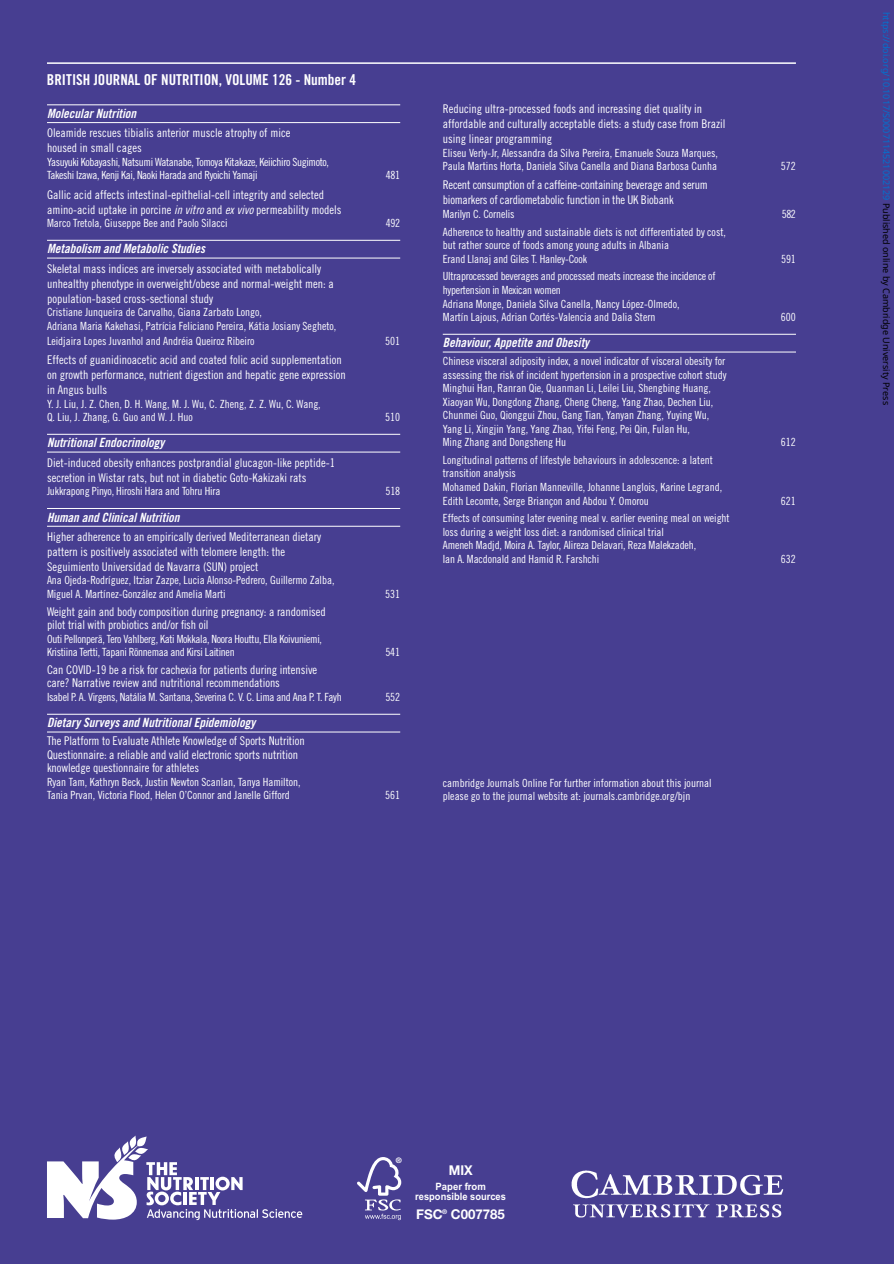
<style>
.page{position:relative;width:894px;height:1264px;background:#fff}
.page>*{position:absolute;margin:0;border:0;box-sizing:border-box;transform-origin:0 0}
.t1{font:15px "Trade Gothic LT Std Bd Cn 20";color:#fff}
.t2{font:700 13.5px "Helvetica Neue";color:#fff}
.t3{font:700 13.5px "Helvetica Neue";color:#fff;scale:.95 1}
.t4{font:12.75px "Trade Gothic LT Std Bd Cn 20 Obl";color:#fff}
.t5{font:12px/15px "Trade Gothic LT Std Cn 18";color:#fff}
.t6{font:11.25px/13.5px "Trade Gothic LT Std Cn 18";color:#fff}
.t7{font:11.25px/13.5px "Trade Gothic LT Std Cn 18";letter-spacing:-.02em;color:#fff}
.t8{font:11.25px/13.5px "Trade Gothic LT Std Cn 18";letter-spacing:-.025em;color:#fff}
.t9{font:11.25px/13.5px "Trade Gothic LT Std Cn 18";letter-spacing:-.03em;color:#fff}
.t10{font:700 10.2px "Arial";color:#fff;scale:.91 1}
.t11{font:700 10.05px "Arial";color:#fff;scale:.95 1}
.t12{font:9px "Noto Sans";color:#0172cf}
.t13{font:700 7.65px "Helvetica Neue";color:#fff}
.s1{font-family:"Trade Gothic LT Std Cn 18 Obl"}
.s2{color:#000}
.s3{font-size:13.35px}
</style>
<div class="page">
<div style="left:0;top:0;width:893px;height:1263px;background:#473e91"></div>
<hr style="left:47px;top:62px;width:748px;height:2px;background:#fff">
<img style="left:571px;top:1170px;width:212px;height:48px">
<svg style="left:357px;top:1157px;width:44px;height:62px"></svg>
<svg style="left:47px;top:1135px;width:255px;height:84px"></svg>
<hr style="left:47px;top:104px;width:353px;height:1px;background:#fff">
<hr style="left:47px;top:122px;width:353px;height:1px;background:#fff">
<hr style="left:47px;top:240px;width:353px;height:1px;background:#fff">
<hr style="left:47px;top:258px;width:353px;height:1px;background:#fff">
<hr style="left:47px;top:434px;width:353px;height:1px;background:#fff">
<hr style="left:47px;top:451px;width:353px;height:1px;background:#fff">
<hr style="left:47px;top:508px;width:353px;height:1px;background:#fff">
<hr style="left:47px;top:526px;width:353px;height:1px;background:#fff">
<hr style="left:47px;top:713px;width:353px;height:1px;background:#fff">
<hr style="left:47px;top:731px;width:353px;height:1px;background:#fff">
<hr style="left:442px;top:334px;width:353px;height:1px;background:#fff">
<hr style="left:442px;top:351px;width:353px;height:1px;background:#fff">
<h1 class="t1" style="left:47px;top:71px;width:311px">BRITISH JOURNAL OF NUTRITION, VOLUME 126 - Number 4</h1>
<p class="t4" style="left:47px;top:106px;width:91px">Molecular Nutrition</p>
<p class="t5" style="left:47px;top:125px;width:245px">Oleamide rescues tibialis anterior muscle atrophy of mice housed in small cages</p>
<p class="t9" style="left:47px;top:155px;width:283px">Yasuyuki Kobayashi, Natsumi Watanabe, Tomoya Kitakaze, Keiichiro Sugimoto,<br>Takeshi Izawa, Kenji Kai, Naoki Harada and Ryoichi Yamaji</p>
<p class="t6" style="left:385px;top:168px;width:16px">481</p>
<p class="t5" style="left:47px;top:186px;width:296px">Gallic acid affects intestinal-epithelial-cell integrity and selected amino-acid uptake in porcine <span class="s1">in vitro</span> and <span class="s1">ex vivo</span> permeability models</p>
<p class="t6" style="left:47px;top:216px;width:182px">Marco Tretola, Giuseppe Bee and Paolo Silacci</p>
<p class="t6" style="left:385px;top:216px;width:16px">492</p>
<p class="t4" style="left:47px;top:241px;width:159px">Metabolism and Metabolic Studies</p>
<p class="t5" style="left:47px;top:261px;width:288px">Skeletal mass indices are inversely associated with metabolically unhealthy phenotype in overweight/obese and normal-weight men: a population-based cross-sectional study</p>
<p class="t6" style="left:47px;top:305px;width:291px">Cristiane Junqueira de Carvalho, Giana Zarbato Longo,<br>Adriana Maria Kakehasi, Patrícia Feliciano Pereira, Kátia Josiany Segheto,</p>
<p class="t6" style="left:47px;top:334px;width:209px">Leidjaira Lopes Juvanhol and Andréia Queiroz Ribeiro</p>
<p class="t6" style="left:385px;top:334px;width:17px">501</p>
<p class="t5" style="left:47px;top:352px;width:300px">Effects of guanidinoacetic acid and coated folic acid supplementation on growth performance, nutrient digestion and hepatic gene expression in Angus bulls</p>
<p class="t6" style="left:47px;top:396px;width:275px">Y. J. Liu, J. Z. Chen, D. H. Wang, M. J. Wu, C. Zheng, Z. Z. Wu, C. Wang,<br>Q. Liu, J. Zhang, G. Guo and W. J. Huo</p>
<p class="t6" style="left:385px;top:410px;width:16px">510</p>
<p class="t4" style="left:47px;top:435px;width:119px">Nutritional Endocrinology</p>
<p class="t5" style="left:47px;top:455px;width:289px">Diet-induced obesity enhances postprandial glucagon-like peptide-1 secretion in Wistar rats, but not in diabetic Goto-Kakizaki rats</p>
<p class="t6" style="left:47px;top:484px;width:175px">Jukkrapong Pinyo, Hiroshi Hara and Tohru Hira</p>
<p class="t6" style="left:385px;top:484px;width:16px">518</p>
<p class="t4" style="left:47px;top:509px;width:134px">Human and Clinical Nutrition</p>
<p class="t5" style="left:47px;top:529px;width:275px">Higher adherence to an empirically derived Mediterranean dietary pattern is positively associated with telomere length: the<br>Seguimiento Universidad de Navarra (SUN) project</p>
<p class="t6" style="left:47px;top:573px;width:289px">Ana Ojeda-Rodríguez, Itziar Zazpe, Lucia Alonso-Pedrero, Guillermo Zalba,<br>Miguel A. Martínez-González and Amelia Marti</p>
<p class="t6" style="left:385px;top:587px;width:16px">531</p>
<p class="t5" style="left:47px;top:604px;width:280px;line-height:13.5px">Weight gain and body composition during pregnancy: a randomised pilot trial with probiotics and/or fish oil</p>
<p class="t8" style="left:47px;top:631px;width:276px">Outi Pellonperä, Tero Vahlberg, Kati Mokkala, Noora Houttu, Ella Koivuniemi,<br>Kristiina Tertti, Tapani Rönnemaa and Kirsi Laitinen</p>
<p class="t6" style="left:385px;top:645px;width:16px">541</p>
<p class="t5" style="left:47px;top:662px;width:272px;line-height:13.5px">Can COVID-19 be a risk for cachexia for patients during intensive care? Narrative review and nutritional recommendations</p>
<p class="t8" style="left:47px;top:690px;width:296px">Isabel P. A. Virgens, Natália M. Santana, Severina C. V. C. Lima and Ana P. T. Fayh</p>
<p class="t6" style="left:385px;top:690px;width:16px">552</p>
<p class="t4" style="left:47px;top:715px;width:210px">Dietary Surveys and Nutritional Epidemiology</p>
<p class="t5" style="left:47px;top:734px;width:259px;line-height:13.5px">The Platform to Evaluate Athlete Knowledge of Sports Nutrition<br>Questionnaire: a reliable and valid electronic sports nutrition knowledge questionnaire for athletes</p>
<p class="t6" style="left:47px;top:774px;width:255px">Ryan Tam, Kathryn Beck, Justin Newton Scanlan, Tanya Hamilton,<br>Tania Prvan, Victoria Flood, Helen O’Connor and Janelle Gifford</p>
<p class="t6" style="left:385px;top:788px;width:16px">561</p>
<p class="t5" style="left:442px;top:101px;width:284px">Reducing ultra-processed foods and increasing diet quality in affordable and culturally acceptable diets: a study case from Brazil using linear programming</p>
<p class="t6" style="left:442px;top:146px;width:277px">Eliseu Verly-Jr, Alessandra da Silva Pereira, Emanuele Souza Marques,<br>Paula Martins Horta, Daniela Silva Canella and Diana Barbosa Cunha</p>
<p class="t6" style="left:780px;top:159px;width:16px">572</p>
<p class="t5" style="left:442px;top:177px;width:266px">Recent consumption of a caffeine-containing beverage and serum biomarkers of cardiometabolic function in the UK Biobank</p>
<p class="t6" style="left:442px;top:207px;width:73px">Marilyn C. Cornelis</p>
<p class="t6" style="left:781px;top:207px;width:16px">582</p>
<p class="t6" style="left:442px;top:225px;width:285px">Adherence to healthy and sustainable diets is not differentiated by cost, but rather source of foods among young adults in Albania<br>Erand Llanaj and Giles T. Hanley-Cook</p>
<p class="t6" style="left:781px;top:252px;width:16px">591</p>
<p class="t7" style="left:442px;top:269px;width:274px">Ultraprocessed beverages and processed meats increase the incidence of hypertension in Mexican women<br>Adriana Monge, Daniela Silva Canella, Nancy López-Olmedo,<br>Martín Lajous, Adrian Cortés-Valencia and Dalia Stern</p>
<p class="t4" style="left:442px;top:335px;width:148px">Behaviour, Appetite and Obesity</p>
<p class="t6" style="left:442px;top:354px;width:285px">Chinese visceral adiposity index, a novel indicator of visceral obesity for assessing the risk of incident hypertension in a prospective cohort study Minghui Han, Ranran Qie, Quanman Li, Leilei Liu, Shengbing Huang, Xiaoyan Wu, Dongdong Zhang, Cheng Cheng, Yang Zhao, Dechen Liu, Chunmei Guo, Qionggui Zhou, Gang Tian, Yanyan Zhang, Yuying Wu, Yang Li, Xingjin Yang, Yang Zhao, Yifei Feng, Pei Qin, Fulan Hu,<br>Ming Zhang and Dongsheng Hu</p>
<p class="t6" style="left:442px;top:453px;width:281px">Longitudinal patterns of lifestyle behaviours in adolescence: a latent transition analysis<br>Mohamed Dakin, Florian Manneville, Johanne Langlois, Karine Legrand, Edith Lecomte, Serge Briançon and Abdou Y. Omorou</p>
<p class="t6" style="left:442px;top:511px;width:288px">Effects of consuming later evening meal v. earlier evening meal on weight loss during a weight loss diet: a randomised clinical trial<br>Ameneh Madjd, Moira A. Taylor, Alireza Delavari, Reza Malekzadeh,<br>Ian A. Macdonald and Hamid R. Farshchi</p>
<p class="t6" style="left:780px;top:310px;width:16px">600</p>
<p class="t6" style="left:780px;top:435px;width:16px">612</p>
<p class="t6" style="left:780px;top:493px;width:16px">621</p>
<p class="t6" style="left:780px;top:552px;width:16px">632</p>
<p class="t6" style="left:442px;top:775px;width:270px">cambridge Journals Online For further information about this journal please go to the journal website at: journals.cambridge.org/bjn</p>
<p class="t12" style="left:892px;top:12px;width:394px;rotate:90deg">https://doi.org/10.1017/S0007114521002129 <span class="s2">Published online by Cambridge University Press</span></p>
<p class="t13" style="left:395px;top:1155px;width:8px">®</p>
<p class="t3" style="left:448px;top:1161px;width:27px">MIX</p>
<p class="t11" style="left:435px;top:1179px;width:54px">Paper from</p>
<p class="t10" style="left:415px;top:1189px;width:101px">responsible sources</p>
<p class="t2" style="left:416px;top:1205px;width:90px"><span class="s3">FSC</span><sup>®</sup> C007785</p>
</div>
